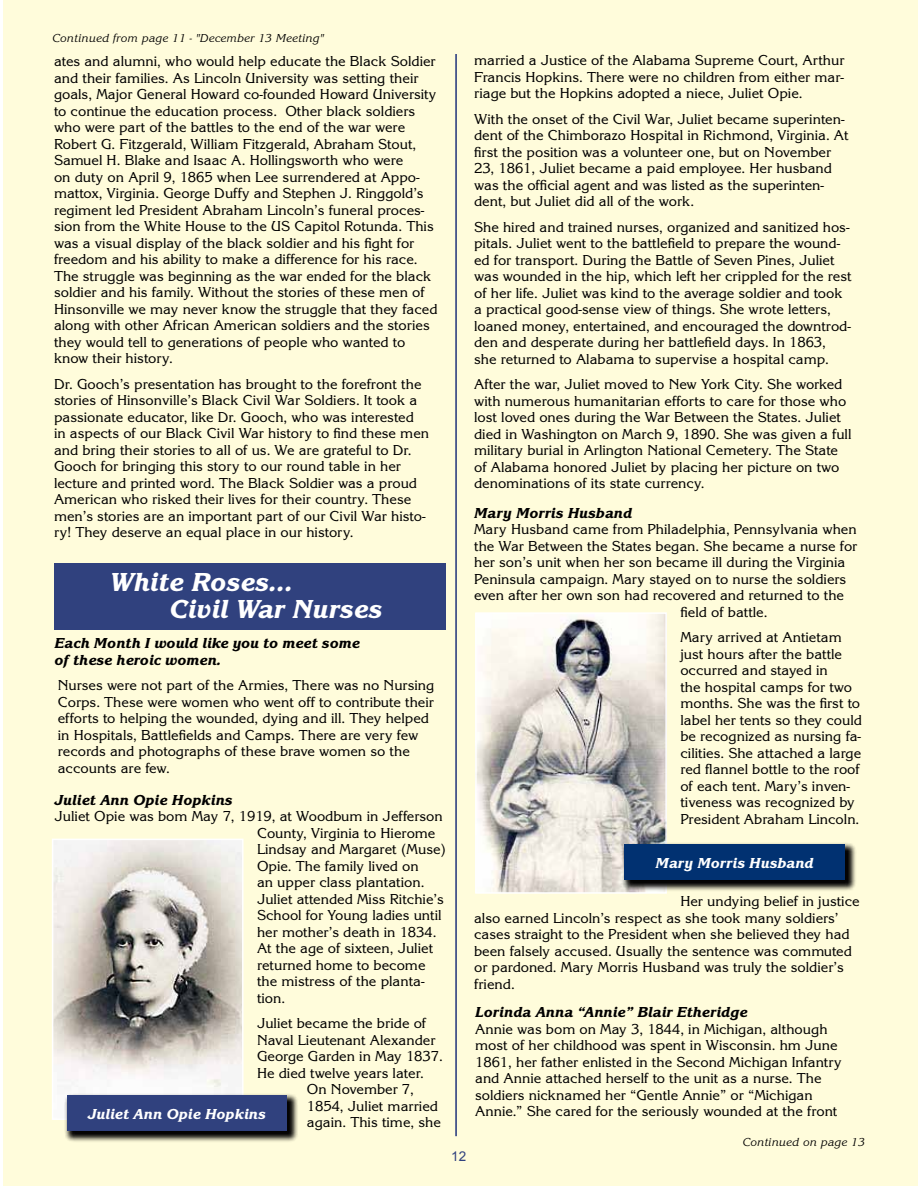
<style>
.page{position:relative;width:918px;height:1188px;background:#fff}
.page>*{position:absolute;margin:0;border:0;box-sizing:border-box;transform-origin:0 0}
.t1{font:27px/27px "Korinna Extra Bold Italic DTC";color:#fff}
.t2{font:15px/16.5px "Korinna Regular DTC";color:#000}
.t3{font:15px/16.5px "Korinna Extra Bold Italic DTC";color:#000}
.t4{font:15px "Korinna Extra Bold Italic DTC";color:#fff}
.t5{font:13.5px "Arial";color:#30417e}
.t6{font:12px "Korinna Regular Italic DTC";color:#000}
</style>
<div class="page">
<div style="left:3px;top:0;width:915px;height:1186px;background:#fffcdb"></div>
<hr style="left:456px;top:54px;width:1px;height:1082px;background:#30417e">
<div style="left:55px;top:563px;width:391px;height:67px;background:#30417e"></div>
<img style="left:55px;top:842px;width:186px;height:275px">
<div style="left:52px;top:839px;width:192px;height:281px;border:2px solid #fff"></div>
<svg style="left:64px;top:1093px;width:234px;height:49px;background:#797870"></svg>
<div style="left:67px;top:1096px;width:220px;height:35px;background:#30417e"></div>
<img style="left:478px;top:615px;width:186px;height:276px">
<div style="left:475px;top:612px;width:192px;height:282px;border:2px solid #fff"></div>
<svg style="left:622px;top:842px;width:234px;height:50px"></svg>
<div style="left:624px;top:845px;width:221px;height:35px;background:#013171"></div>
<p class="t6" style="left:52px;top:32px;width:273px">Continued from page 11 - "December 13 Meeting"</p>
<p class="t2" style="left:54px;top:53px;width:385px">ates and alumni, who would help educate the Black Soldier and their families. As Lincoln University was setting their goals, Major General Howard co-founded Howard University to continue the education process. Other black soldiers who were part of the battles to the end of the war were Robert G. Fitzgerald, William Fitzgerald, Abraham Stout, Samuel H. Blake and Isaac A. Hollingsworth who were<br>on duty on April 9, 1865 when Lee surrendered at Appo&shy;mattox, Virginia. George Duffy and Stephen J. Ringgold’s regiment led President Abraham Lincoln’s funeral proces&shy;sion from the White House to the US Capitol Rotunda. This was a visual display of the black soldier and his fight for freedom and his ability to make a difference for his race.<br>The struggle was beginning as the war ended for the black soldier and his family. Without the stories of these men of Hinsonville we may never know the struggle that they faced along with other African American soldiers and the stories they would tell to generations of people who wanted to know their history.</p>
<p class="t2" style="left:54px;top:376px;width:377px">Dr. Gooch’s presentation has brought to the forefront the stories of Hinsonville’s Black Civil War Soldiers. It took a passionate educator, like Dr. Gooch, who was interested in aspects of our Black Civil War history to find these men and bring their stories to all of us. We are grateful to Dr.<br>Gooch for bringing this story to our round table in her lecture and printed word. The Black Soldier was a proud American who risked their lives for their country. These men’s stories are an important part of our Civil War histo&shy;ry! They deserve an equal place in our history.</p>
<h1 class="t1" style="left:170px;top:568px;width:214px;text-indent:-59px">White Roses...<br>Civil War Nurses</h1>
<p class="t3" style="left:55px;top:635px;width:307px">Each Month I would like you to meet some of these heroic women.</p>
<p class="t2" style="left:58px;top:677px;width:378px">Nurses were not part of the Armies, There was no Nursing Corps. These were women who went off to contribute their efforts to helping the wounded, dying and ill. They helped in Hospitals, Battlefields and Camps. There are very few records and photographs of these brave women so the accounts are few.</p>
<p class="t3" style="left:55px;top:791px;width:180px">Juliet Ann Opie Hopkins</p>
<p class="t2" style="left:257px;top:808px;width:191px;text-indent:-202px">Juliet Opie was bom May 7, 1919, at Woodbum in Jefferson<br>County, Virginia to Hierome<br>Lindsay and Margaret (Muse)<br>Opie. The family lived on<br>an upper class plantation.<br>Juliet attended Miss Ritchie’s<br>School for Young ladies until her mother’s death in 1834.<br>At the age of sixteen, Juliet returned home to become the mistress of the planta&shy;tion.</p>
<p class="t2" style="left:257px;top:1015px;width:171px">Juliet became the bride of</p>
<p class="t2" style="left:257px;top:1031px;width:180px">Naval Lieutenant Alexander</p>
<p class="t2" style="left:257px;top:1048px;width:187px">George Garden in May 1837.</p>
<p class="t2" style="left:257px;top:1064px;width:168px">He died twelve years later.</p>
<p class="t2" style="left:307px;top:1081px;width:109px">On November 7,</p>
<p class="t2" style="left:307px;top:1097px;width:133px">1854, Juliet married</p>
<p class="t2" style="left:307px;top:1114px;width:135px">again. This time, she</p>
<p class="t4" style="left:88px;top:1106px;width:180px">Juliet Ann Opie Hopkins</p>
<p class="t5" style="left:451px;top:1147px;width:17px">12</p>
<p class="t2" style="left:474px;top:52px;width:372px;text-align:justify">married a Justice of the Alabama Supreme Court, Arthur Francis Hopkins. There were no children from either mar&shy;riage but the Hopkins adopted a niece, Juliet Opie.</p>
<p class="t2" style="left:474px;top:111px;width:376px">With the onset of the Civil War, Juliet became superinten&shy;dent of the Chimborazo Hospital in Richmond, Virginia. At first the position was a volunteer one, but on November 23, 1861, Juliet became a paid employee. Her husband was the official agent and was listed as the superinten&shy;dent, but Juliet did all of the work.</p>
<p class="t2" style="left:474px;top:219px;width:379px">She hired and trained nurses, organized and sanitized hos&shy;pitals. Juliet went to the battlefield to prepare the wound&shy;ed for transport. During the Battle of Seven Pines, Juliet was wounded in the hip, which left her crippled for the rest of her life. Juliet was kind to the average soldier and took a practical good-sense view of things. She wrote letters, loaned money, entertained, and encouraged the downtrod&shy;den and desperate during her battlefield days. In 1863, she returned to Alabama to supervise a hospital camp.</p>
<p class="t2" style="left:474px;top:376px;width:379px">After the war, Juliet moved to New York City. She worked with numerous humanitarian efforts to care for those who lost loved ones during the War Between the States. Juliet died in Washington on March 9, 1890. She was given a full military burial in Arlington National Cemetery. The State of Alabama honored Juliet by placing her picture on two denominations of its state currency.</p>
<p class="t3" style="left:474px;top:504px;width:160px">Mary Morris Husband</p>
<p class="t2" style="left:474px;top:521px;width:384px">Mary Husband came from Philadelphia, Pennsylvania when</p>
<p class="t2" style="left:474px;top:537px;width:385px">the War Between the States began. She became a nurse for</p>
<p class="t2" style="left:474px;top:554px;width:373px">her son’s unit when her son became ill during the Virginia</p>
<p class="t2" style="left:474px;top:570px;width:374px">Peninsula campaign. Mary stayed on to nurse the soldiers</p>
<p class="t2" style="left:474px;top:587px;width:371px">even after her own son had recovered and returned to the</p>
<p class="t2" style="left:680px;top:603px;width:89px">field of battle.</p>
<p class="t2" style="left:680px;top:629px;width:183px">Mary arrived at Antietam just hours after the battle occurred and stayed in<br>the hospital camps for two months. She was the first to label her tents so they could be recognized as nursing fa&shy;cilities. She attached a large red flannel bottle to the roof of each tent. Mary’s inven&shy;tiveness was recognized by<br>President Abraham Lincoln.</p>
<p class="t4" style="left:656px;top:855px;width:160px">Mary Morris Husband</p>
<p class="t2" style="left:474px;top:893px;width:387px;text-indent:206px">Her undying belief in justice also earned Lincoln’s respect as she took many soldiers’ cases straight to the President when she believed they had been falsely accused. Usually the sentence was commuted or pardoned. Mary Morris Husband was truly the soldier’s friend.</p>
<p class="t3" style="left:475px;top:1004px;width:274px">Lorinda Anna “Annie” Blair Etheridge</p>
<p class="t2" style="left:475px;top:1020px;width:368px">Annie was bom on May 3, 1844, in Michigan, although most of her childhood was spent in Wisconsin. hm June 1861, her father enlisted in the Second Michigan Infantry and Annie attached herself to the unit as a nurse. The soldiers nicknamed her “Gentle Annie” or “Michigan Annie.” She cared for the seriously wounded at the front</p>
<p class="t6" style="left:742px;top:1135px;width:124px">Continued on page 13</p>
</div>
